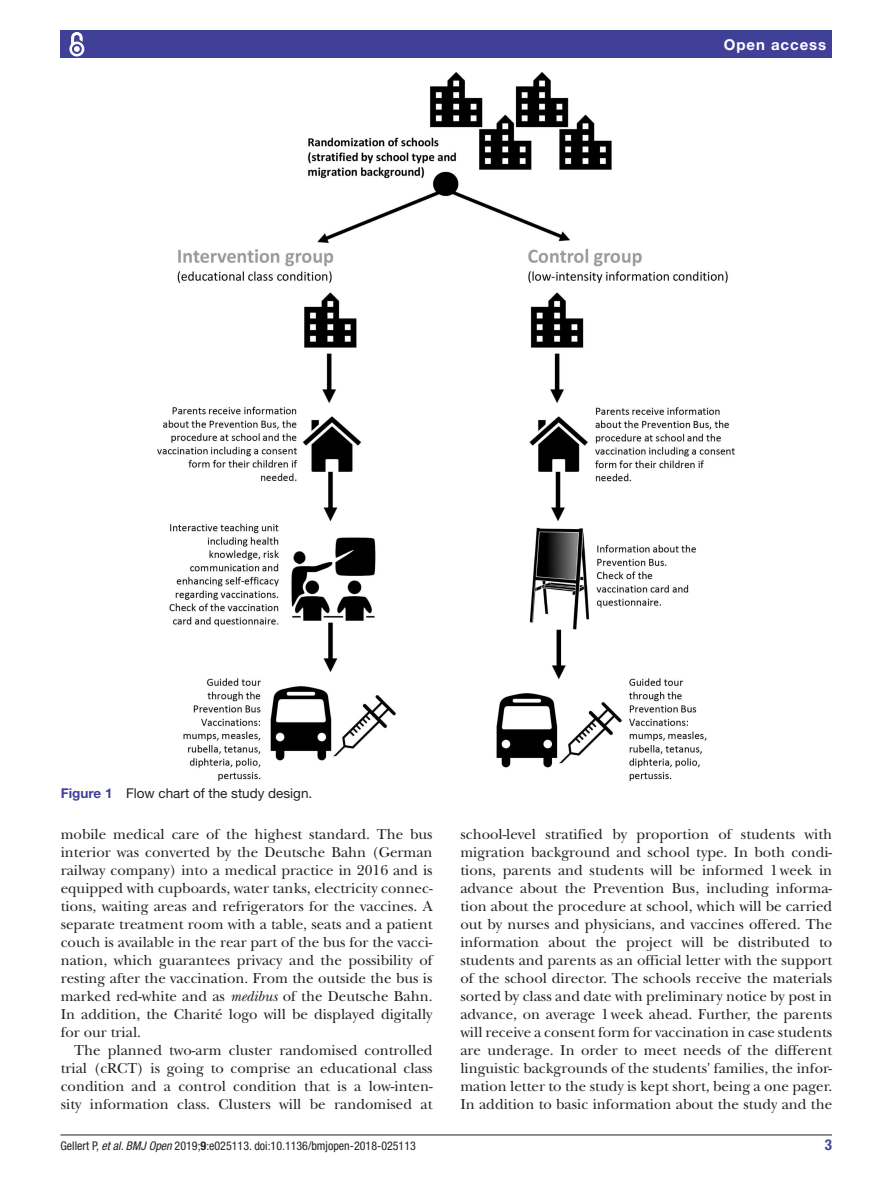
<style>
.page{position:relative;width:893px;height:1191px;background:#fff}
.page>*{position:absolute;margin:0;border:0;box-sizing:border-box;transform-origin:0 0}
.t1{font:15px/18px "New Baskerville";color:#231f20;text-align:justify}
.t2{font:700 15px "Helvetica Neue LT Std";letter-spacing:.065em;color:#fff}
.t3{font:700 condensed 15px "Helvetica Neue LT Std";color:#414099}
.t4{font:13.5px "Helvetica Neue LT Std";color:#231f20}
.t5{font:condensed 12px "Helvetica Neue LT Std";color:#231f20}
.s1{font-weight:700;color:#414099}
.s2{font-style:italic}
.s3{font-weight:700}
</style>
<div class="page">
<hr style="left:61px;top:1134px;width:771px;height:1px;background:#231f20">
<div style="left:61px;top:31px;width:771px;height:27px;background:#414099"></div>
<svg style="left:69px;top:32px;width:16px;height:25px"></svg>
<img style="left:157px;top:73px;width:578px;height:707px">
<p class="t2" style="left:724px;top:35px;width:104px">Open access</p>
<p class="t4" style="left:61px;top:785px;width:253px"><span class="s1">Figure 1</span> Flow chart of the study design.</p>
<p class="t1" style="left:61px;top:825px;width:373px">mobile medical care of the highest standard. The bus interior was converted by the Deutsche Bahn (German railway company) into a medical practice in 2016 and is equipped with cupboards, water tanks, electricity connec&shy;tions, waiting areas and refrigerators for the vaccines. A separate treatment room with a table, seats and a patient couch is available in the rear part of the bus for the vacci&shy;nation, which guarantees privacy and the possibility of resting after the vaccination. From the outside the bus is marked red-white and as <span class="s2">medibus</span> of the Deutsche Bahn.<br>In addition, the Charité logo will be displayed digitally for our trial.</p>
<p class="t1" style="left:61px;top:1041px;width:373px;text-indent:14px">The planned two-arm cluster randomised controlled trial (cRCT) is going to comprise an educational class condition and a control condition that is a low-inten&shy;sity information class. Clusters will be randomised at</p>
<p class="t1" style="left:460px;top:825px;width:373px">school-level stratified by proportion of students with migration background and school type. In both condi&shy;tions, parents and students will be informed 1week in advance about the Prevention Bus, including informa&shy;tion about the procedure at school, which will be carried out by nurses and physicians, and vaccines offered. The information about the project will be distributed to students and parents as an official letter with the support of the school director. The schools receive the materials sorted by class and date with preliminary notice by post in advance, on average 1week ahead. Further, the parents will receive a consent form for vaccination in case students are underage. In order to meet needs of the different linguistic backgrounds of the students' families, the infor&shy;mation letter to the study is kept short, being a one pager.<br>In addition to basic information about the study and the</p>
<p class="t5" style="left:61px;top:1138px;width:357px">Gellert P, <span class="s2">et al</span>. <span class="s2">BMJ Open</span> 2019;<span class="s3">9</span>:e025113. doi:10.1136/bmjopen-2018-025113</p>
<p class="t3" style="left:825px;top:1135px;width:9px">3</p>
</div>
